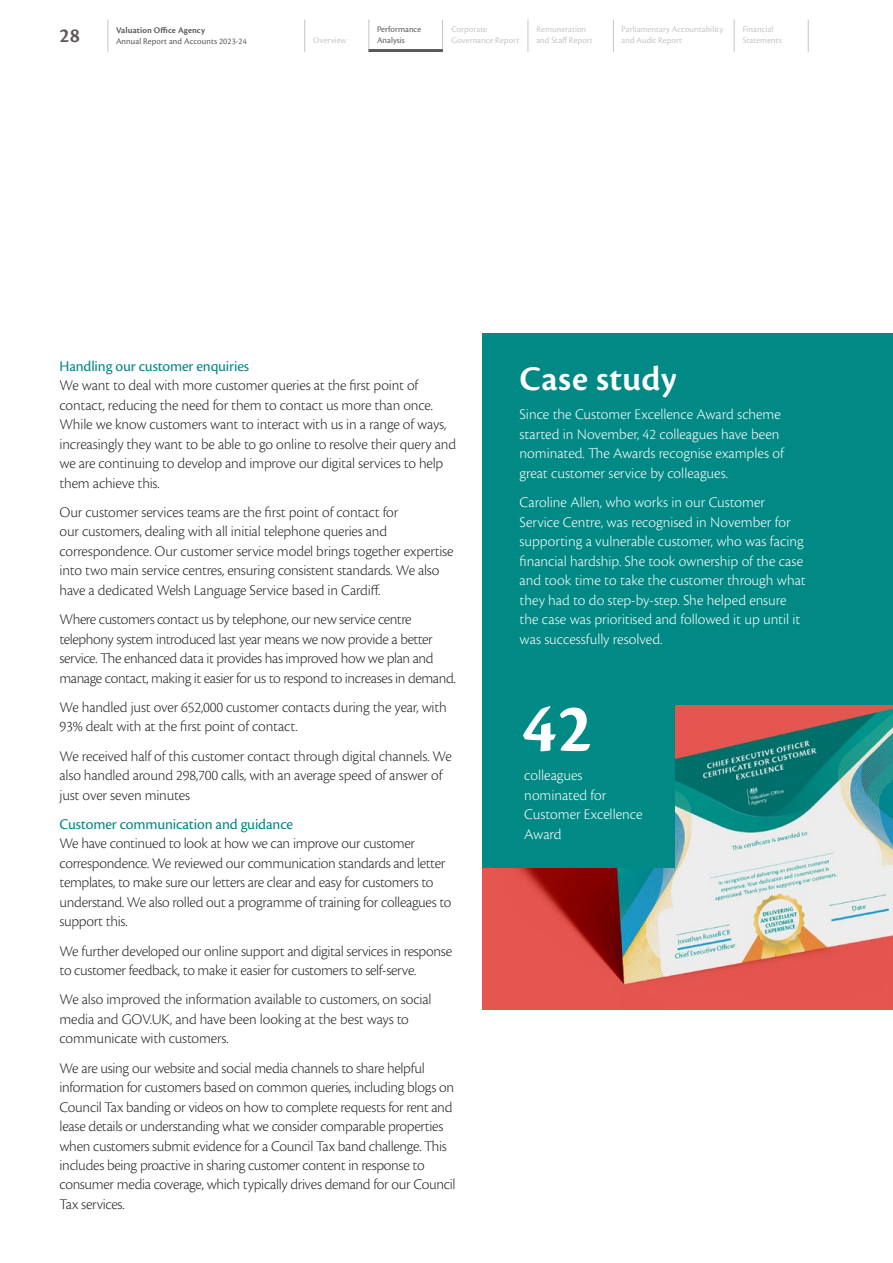
<style>
.page{position:relative;width:893px;height:1263px;background:#fff}
.page>*{position:absolute;margin:0;border:0;box-sizing:border-box;transform-origin:0 0}
.t1{font:72px "Cronos Pro Bold Disp";color:#fff}
.t2{font:600 36px "Cronos Pro";letter-spacing:.01em;color:#fff}
.t3{font:600 21px "Cronos Pro";color:#5c585b}
.t4{font:300 15.3px/19.5px "Cronos Pro";letter-spacing:-.02em;color:#282827}
.t5{font:300 15.3px/19.5px "Cronos Pro";color:#fff}
.t6{font:15.3px "Cronos Pro";letter-spacing:-.01em;color:#008985}
.t7{font:9px/11.2px "Cronos Pro Subh";letter-spacing:.01em;color:#c8c4c5}
.t8{font:9px/11.2px "Cronos Pro Subh";letter-spacing:.01em;color:#5c585b}
.t9{font:600 9px "Cronos Pro";letter-spacing:.01em;color:#5c585b}
</style>
<div class="page">
<div style="left:483px;top:333px;width:410px;height:530px;background:#008985"></div>
<img style="left:483px;top:705px;width:410px;height:305px">
<div style="left:483px;top:700px;width:192px;height:168px;background:#008985"></div>
<hr style="left:304px;top:20px;width:1px;height:32px;background:#c8c4c5">
<hr style="left:368px;top:20px;width:1px;height:32px;background:#c8c4c5">
<hr style="left:442px;top:20px;width:1px;height:32px;background:#c8c4c5">
<hr style="left:528px;top:20px;width:1px;height:32px;background:#c8c4c5">
<hr style="left:613px;top:20px;width:1px;height:32px;background:#c8c4c5">
<hr style="left:734px;top:20px;width:1px;height:32px;background:#c8c4c5">
<hr style="left:808px;top:20px;width:1px;height:32px;background:#c8c4c5">
<hr style="left:107px;top:20px;width:1px;height:32px;background:#c8c4c5">
<hr style="left:368px;top:49px;width:75px;height:3px;background:#5c585b">
<p class="t9" style="left:116px;top:25px;width:91px">Valuation Office Agency</p>
<h3 class="t3" style="left:60px;top:24px;width:22px">28</h3>
<p class="t8" style="left:116px;top:36px;width:132px">Annual Report and Accounts 2023-24</p>
<p class="t7" style="left:313px;top:35px;width:35px">Overview</p>
<p class="t8" style="left:377px;top:24px;width:46px">Performance<br>Analysis</p>
<p class="t7" style="left:451px;top:24px;width:69px">Corporate<br>Governance Report</p>
<p class="t7" style="left:536px;top:24px;width:58px">Remuneration and Staff Report</p>
<p class="t7" style="left:743px;top:24px;width:41px">Financial<br>Statements</p>
<p class="t7" style="left:621px;top:24px;width:103px">Parliamentary Accountability and Audit Report</p>
<p class="t6" style="left:60px;top:357px;width:191px">Handling our customer enquiries</p>
<p class="t4" style="left:60px;top:375px;width:398px">We want to deal with more customer queries at the first point of contact, reducing the need for them to contact us more than once.<br>While we know customers want to interact with us in a range of ways, increasingly they want to be able to go online to resolve their query and we are continuing to develop and improve our digital services to help them achieve this.</p>
<p class="t4" style="left:60px;top:502px;width:396px">Our customer services teams are the first point of contact for<br>our customers, dealing with all initial telephone queries and correspondence. Our customer service model brings together expertise into two main service centres, ensuring consistent standards. We also have a dedicated Welsh Language Service based in Cardiff.</p>
<p class="t4" style="left:60px;top:609px;width:398px">Where customers contact us by telephone, our new service centre telephony system introduced last year means we now provide a better service. The enhanced data it provides has improved how we plan and manage contact, making it easier for us to respond to increases in demand.</p>
<p class="t4" style="left:60px;top:697px;width:389px">We handled just over 652,000 customer contacts during the year, with<br>93% dealt with at the first point of contact.</p>
<p class="t4" style="left:60px;top:746px;width:394px">We received half of this customer contact through digital channels. We also handled around 298,700 calls, with an average speed of answer of just over seven minutes</p>
<p class="t6" style="left:60px;top:815px;width:235px">Customer communication and guidance</p>
<p class="t4" style="left:60px;top:834px;width:394px">We have continued to look at how we can improve our customer correspondence. We reviewed our communication standards and letter templates, to make sure our letters are clear and easy for customers to understand. We also rolled out a programme of training for colleagues to support this.</p>
<p class="t4" style="left:60px;top:941px;width:394px">We further developed our online support and digital services in response to customer feedback, to make it easier for customers to self-serve.</p>
<p class="t4" style="left:60px;top:990px;width:373px">We also improved the information available to customers, on social media and GOV.UK, and have been looking at the best ways to communicate with customers.</p>
<p class="t4" style="left:60px;top:1058px;width:398px">We are using our website and social media channels to share helpful information for customers based on common queries, including blogs on Council Tax banding or videos on how to complete requests for rent and lease details or understanding what we consider comparable properties when customers submit evidence for a Council Tax band challenge. This includes being proactive in sharing customer content in response to consumer media coverage, which typically drives demand for our Council Tax services.</p>
<h2 class="t2" style="left:520px;top:358px;width:159px">Case study</h2>
<p class="t5" style="left:520px;top:405px;width:266px">Since the Customer Excellence Award scheme started in November, 42 colleagues have been nominated. The Awards recognise examples of great customer service by colleagues.</p>
<p class="t5" style="left:520px;top:492px;width:288px">Caroline Allen, who works in our Customer Service Centre, was recognised in November for supporting a vulnerable customer, who was facing financial hardship. She took ownership of the case and took time to take the customer through what they had to do step-by-step. She helped ensure the case was prioritised and followed it up until it was successfully resolved.</p>
<h1 class="t1" style="left:522px;top:687px;width:72px">42</h1>
<p class="t5" style="left:524px;top:765px;width:120px">colleagues nominated for<br>Customer Excellence<br>Award</p>
</div>
